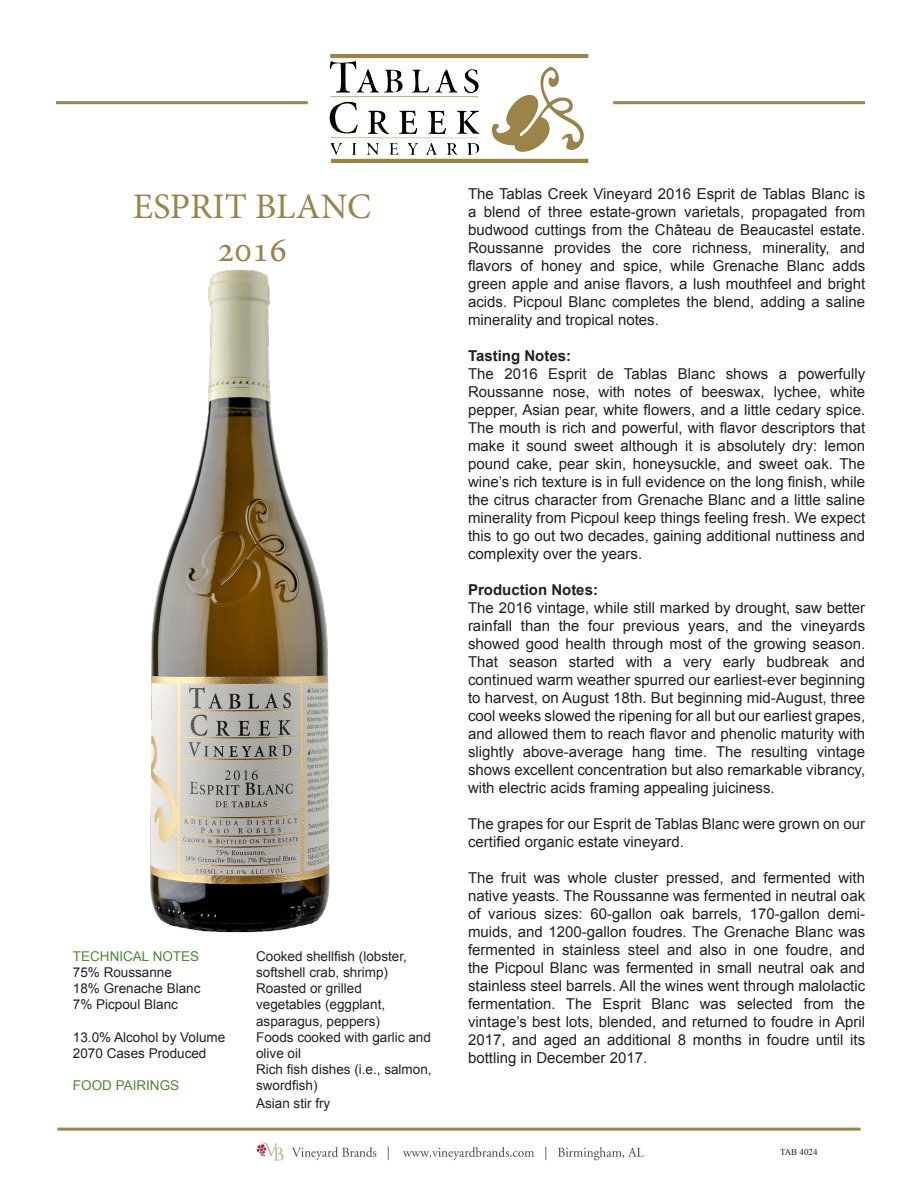
<style>
.page{position:relative;width:918px;height:1188px;background:#fff}
.page>*{position:absolute;margin:0;border:0;box-sizing:border-box;transform-origin:0 0}
.t1{font:36px "Minion Pro";color:#9a8449}
.t2{font:15px/18px "Arial";color:#231f20;text-align:justify}
.t3{font:700 15px "Arial";color:#231f20}
.t4{font:13.5px/16.2px "Arial";color:#231f20}
.t5{font:13.5px "Arial";color:#4f8736}
.t6{font:9px "Times New Roman";color:#231f20}
</style>
<div class="page">
<img style="left:256px;top:1142px;width:388px;height:19px">
<hr style="left:57px;top:1128px;width:804px;height:3px;background:#9a8449">
<img style="left:330px;top:54px;width:258px;height:100px">
<hr style="left:613px;top:101px;width:252px;height:3px;background:#9a8449">
<hr style="left:56px;top:101px;width:252px;height:3px;background:#9a8449">
<img style="left:150px;top:269px;width:180px;height:664px">
<p class="t1" style="left:133px;top:183px;width:240px">ESPRIT BLANC</p>
<p class="t1" style="left:217px;top:226px;width:71px">2016</p>
<p class="t5" style="left:73px;top:947px;width:128px">TECHNICAL NOTES</p>
<p class="t4" style="left:73px;top:964px;width:101px">75% Roussanne</p>
<p class="t4" style="left:73px;top:981px;width:129px">18% Grenache Blanc</p>
<p class="t4" style="left:73px;top:997px;width:107px">7% Picpoul Blanc</p>
<p class="t4" style="left:73px;top:1029px;width:154px">13.0% Alcohol by Volume<br>2070 Cases Produced</p>
<p class="t5" style="left:73px;top:1077px;width:108px">FOOD PAIRINGS</p>
<p class="t4" style="left:256px;top:948px;width:152px">Cooked shellfish (lobster, softshell crab, shrimp)</p>
<p class="t4" style="left:256px;top:981px;width:107px">Roasted or grilled</p>
<p class="t4" style="left:256px;top:997px;width:131px">vegetables (eggplant, asparagus, peppers)</p>
<p class="t4" style="left:256px;top:1029px;width:176px">Foods cooked with garlic and olive oil</p>
<p class="t4" style="left:256px;top:1062px;width:177px">Rich fish dishes (i.e., salmon, swordfish)</p>
<p class="t4" style="left:256px;top:1096px;width:76px">Asian stir fry</p>
<p class="t2" style="left:468px;top:185px;width:399px">The Tablas Creek Vineyard 2016 Esprit de Tablas Blanc is a blend of three estate-grown varietals, propagated from budwood cuttings from the Château de Beaucastel estate.<br>Roussanne provides the core richness, minerality, and flavors of honey and spice, while Grenache Blanc adds green apple and anise flavors, a lush mouthfeel and bright acids. Picpoul Blanc completes the blend, adding a saline minerality and tropical notes.</p>
<p class="t3" style="left:468px;top:346px;width:105px">Tasting Notes:</p>
<p class="t2" style="left:468px;top:365px;width:399px">The 2016 Esprit de Tablas Blanc shows a powerfully Roussanne nose, with notes of beeswax, lychee, white pepper, Asian pear, white flowers, and a little cedary spice.<br>The mouth is rich and powerful, with flavor descriptors that make it sound sweet although it is absolutely dry: lemon pound cake, pear skin, honeysuckle, and sweet oak. The wine’s rich texture is in full evidence on the long finish, while the citrus character from Grenache Blanc and a little saline minerality from Picpoul keep things feeling fresh. We expect this to go out two decades, gaining additional nuttiness and complexity over the years.</p>
<p class="t3" style="left:468px;top:580px;width:132px">Production Notes:</p>
<p class="t2" style="left:468px;top:599px;width:399px">The 2016 vintage, while still marked by drought, saw better rainfall than the four previous years, and the vineyards showed good health through most of the growing season.<br>That season started with a very early budbreak and continued warm weather spurred our earliest-ever beginning to harvest, on August 18th. But beginning mid-August, three cool weeks slowed the ripening for all but our earliest grapes, and allowed them to reach flavor and phenolic maturity with slightly above-average hang time. The resulting vintage shows excellent concentration but also remarkable vibrancy, with electric acids framing appealing juiciness.</p>
<p class="t2" style="left:468px;top:815px;width:399px">The grapes for our Esprit de Tablas Blanc were grown on our certified organic estate vineyard.</p>
<p class="t2" style="left:468px;top:869px;width:399px">The fruit was whole cluster pressed, and fermented with native yeasts. The Roussanne was fermented in neutral oak of various sizes: 60-gallon oak barrels, 170-gallon demi&shy;muids, and 1200-gallon foudres. The Grenache Blanc was fermented in stainless steel and also in one foudre, and the Picpoul Blanc was fermented in small neutral oak and stainless steel barrels. All the wines went through malolactic fermentation. The Esprit Blanc was selected from the vintage’s best lots, blended, and returned to foudre in April 2017, and aged an additional 8 months in foudre until its bottling in December 2017.</p>
<p class="t6" style="left:780px;top:1145px;width:39px">TAB 4024</p>
</div>
